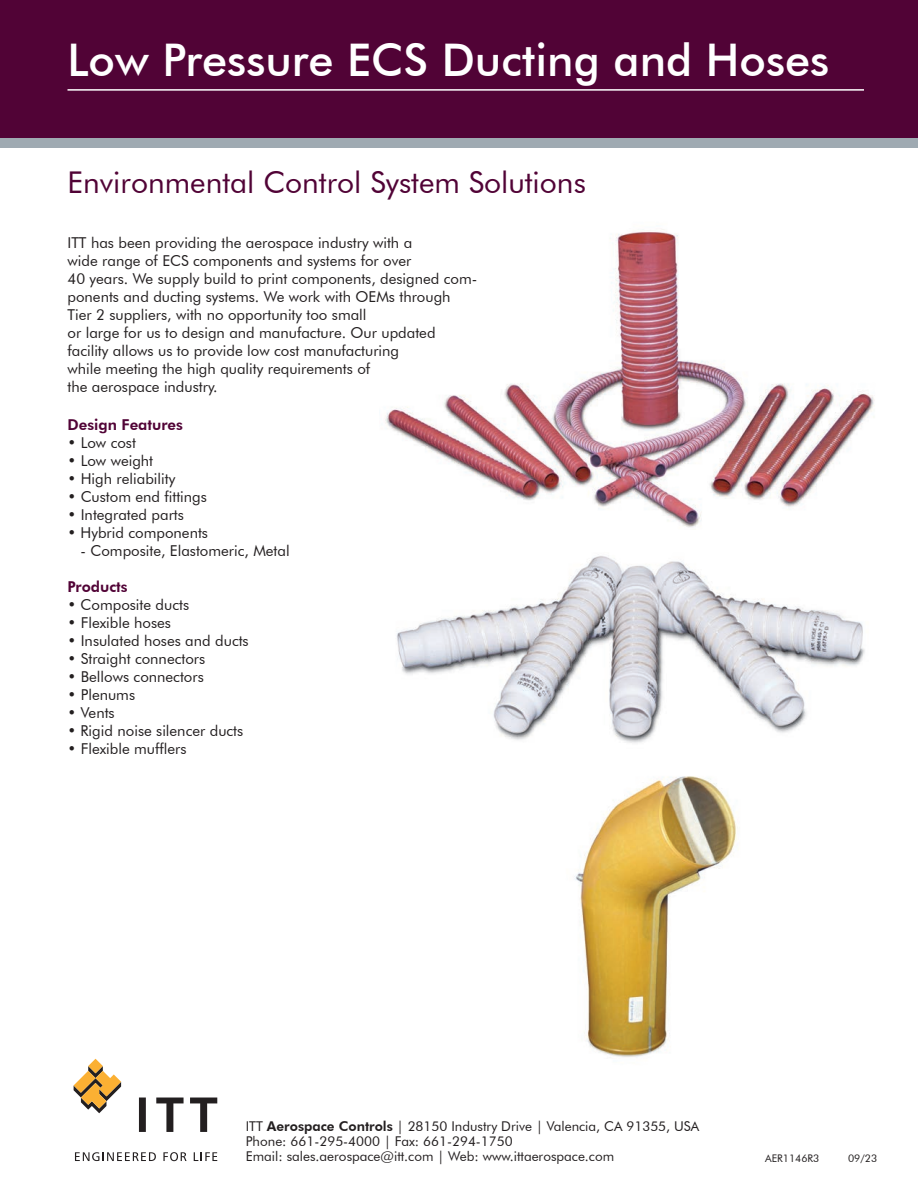
<style>
.page{position:relative;width:918px;height:1188px;background:#fff}
.page>*{position:absolute;margin:0;border:0;box-sizing:border-box;transform-origin:0 0}
.t1{font:500 45px "Futura BT";color:#fff}
.t2{font:30px "Futura BT";color:#510336}
.t3{font:15px/18px "Futura BT";color:#231f20}
.t4{font:800 15px "Futura BT";color:#510336}
.t5{font:13.5px/15px "Futura BT";color:#231f20}
.t6{font:10.5px "Futura BT";color:#231f20}
.s1{font-weight:800}
</style>
<div class="page">
<img style="left:396px;top:556px;width:469px;height:187px">
<img style="left:385px;top:229px;width:490px;height:299px">
<img style="left:575px;top:776px;width:163px;height:282px">
<svg style="left:74px;top:1059px;width:47px;height:54px"></svg>
<svg style="left:139px;top:1098px;width:7px;height:34px"></svg>
<svg style="left:156px;top:1098px;width:28px;height:34px"></svg>
<svg style="left:190px;top:1098px;width:27px;height:34px"></svg>
<svg style="left:75px;top:1152px;width:81px;height:9px"></svg>
<svg style="left:163px;top:1152px;width:24px;height:9px"></svg>
<svg style="left:194px;top:1152px;width:23px;height:9px"></svg>
<div style="left:0;top:123px;width:918px;height:25px;background:#9faab2"></div>
<div style="left:0;top:0;width:918px;height:137px;background:#510336"></div>
<hr style="left:68px;top:89px;width:796px;height:2px;background:#fff">
<h1 class="t1" style="left:68px;top:33px;width:763px">Low Pressure ECS Ducting and Hoses</h1>
<h2 class="t2" style="left:68px;top:164px;width:520px">Environmental Control System Solutions</h2>
<p class="t3" style="left:68px;top:234px;width:411px">ITT has been providing the aerospace industry with a<br>wide range of ECS components and systems for over<br>40 years. We supply build to print components, designed com&shy;ponents and ducting systems. We work with OEMs through Tier 2 suppliers, with no opportunity too small<br>or large for us to design and manufacture. Our updated facility allows us to provide low cost manufacturing<br>while meeting the high quality requirements of<br>the aerospace industry.</p>
<p class="t4" style="left:68px;top:415px;width:117px">Design Features</p>
<p class="t3" style="left:68px;top:433px;width:70px">• Low cost</p>
<p class="t3" style="left:68px;top:451px;width:87px">• Low weight</p>
<p class="t3" style="left:68px;top:469px;width:109px">• High reliability</p>
<p class="t3" style="left:68px;top:487px;width:141px">• Custom end fittings</p>
<p class="t3" style="left:68px;top:505px;width:118px">• Integrated parts</p>
<p class="t3" style="left:68px;top:523px;width:142px">• Hybrid components</p>
<p class="t3" style="left:81px;top:541px;width:211px">- Composite, Elastomeric, Metal</p>
<p class="t4" style="left:68px;top:577px;width:62px">Products</p>
<p class="t3" style="left:68px;top:595px;width:123px">• Composite ducts</p>
<p class="t3" style="left:68px;top:613px;width:105px">• Flexible hoses</p>
<p class="t3" style="left:68px;top:631px;width:183px">• Insulated hoses and ducts</p>
<p class="t3" style="left:68px;top:649px;width:139px">• Straight connectors</p>
<p class="t3" style="left:68px;top:667px;width:138px">• Bellows connectors</p>
<p class="t3" style="left:68px;top:685px;width:69px">• Plenums</p>
<p class="t3" style="left:68px;top:703px;width:49px">• Vents</p>
<p class="t3" style="left:68px;top:721px;width:177px">• Rigid noise silencer ducts</p>
<p class="t3" style="left:68px;top:739px;width:120px">• Flexible mufflers</p>
<p class="t5" style="left:246px;top:1119px;width:455px">ITT <span class="s1">Aerospace Controls</span> | 28150 Industry Drive | Valencia, CA 91355, USA<br>Phone: 661-295-4000 | Fax: 661-294-1750<br>Email: sales.aerospace@itt.com | Web: www.ittaerospace.com</p>
<p class="t6" style="left:765px;top:1152px;width:56px">AER1146R3</p>
<p class="t6" style="left:848px;top:1152px;width:31px">09/23</p>
</div>
